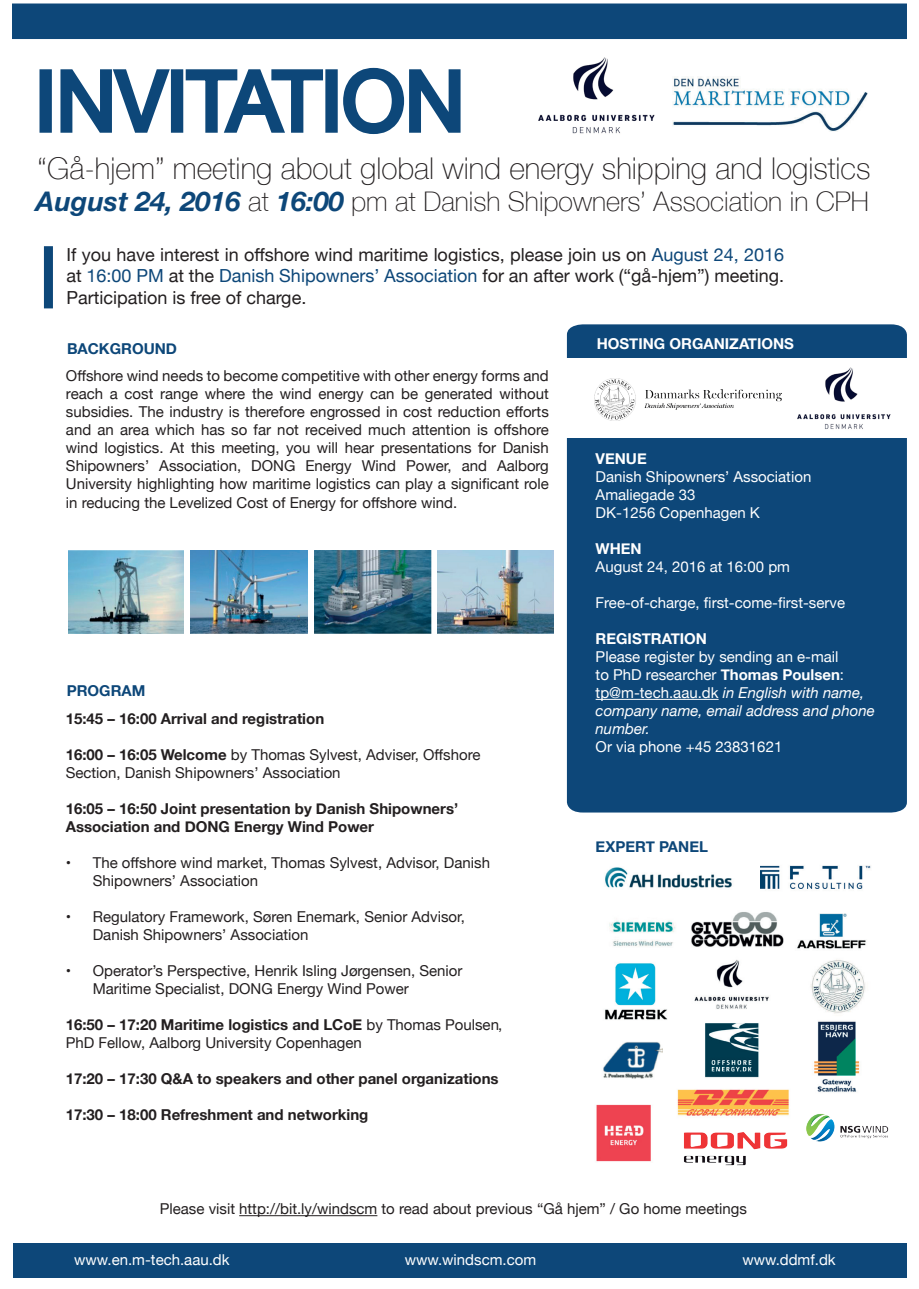
<style>
.page{position:relative;width:919px;height:1289px;background:#fff}
.page>*{position:absolute;margin:0;border:0;box-sizing:border-box;transform-origin:0 0}
.t1{font:100 30px "Helvetica Neue";color:#231f20}
.t2{font:100 27px "Helvetica Neue";color:#231f20}
.t3{font:18px/21.6px "Helvetica Neue";color:#231f20;text-align:justify}
.t4{font:15px/18px "Helvetica Neue";color:#231f20}
.t5{font:15px/18px "Helvetica Neue";color:#fff}
.t6{font:700 15px/18px "Helvetica Neue";color:#231f20}
.t7{font:700 15px "Helvetica Neue";color:#fff}
.t8{font:700 15px "Helvetica Neue";color:#0d4779}
.s1{font-weight:700;font-style:italic;color:#0d4779}
.s2{color:#0d4779}
.s3{font-weight:700}
.s4{font-style:italic}
</style>
<div class="page">
<div style="left:12px;top:4px;width:894px;height:35px;background:#0d4779"></div>
<svg style="left:39px;top:67px;width:422px;height:67px"></svg>
<div style="left:44px;top:246px;width:9px;height:62px;background:#0d4779"></div>
<div style="left:567px;top:324px;width:339px;height:488px;background:#0d4779"></div>
<div style="left:13px;top:1242px;width:893px;height:35px;background:#0d4779"></div>
<div style="left:563px;top:358px;width:355px;height:79px;background:#fff"></div>
<img style="left:797px;top:367px;width:94px;height:62px">
<img style="left:538px;top:57px;width:117px;height:77px">
<hr style="left:239px;top:1215px;width:138px;height:1px;background:#231f20">
<img style="left:605px;top:867px;width:261px;height:82px">
<img style="left:594px;top:378px;width:187px;height:42px">
<img style="left:672px;top:76px;width:195px;height:56px">
<hr style="left:595px;top:699px;width:123px;height:1px;background:#fff">
<img style="left:677px;top:1089px;width:112px;height:27px">
<img style="left:68px;top:550px;width:116px;height:83px">
<img style="left:438px;top:551px;width:116px;height:82px">
<img style="left:190px;top:550px;width:117px;height:83px">
<img style="left:314px;top:550px;width:117px;height:83px">
<div style="left:747px;top:853px;width:145px;height:46px;background:#fff"></div>
<img style="left:760px;top:865px;width:111px;height:24px">
<img style="left:603px;top:1042px;width:59px;height:37px">
<img style="left:814px;top:1021px;width:46px;height:71px">
<img style="left:596px;top:1104px;width:55px;height:58px">
<img style="left:705px;top:1023px;width:54px;height:55px">
<img style="left:810px;top:959px;width:55px;height:55px">
<img style="left:694px;top:960px;width:75px;height:49px">
<img style="left:605px;top:963px;width:63px;height:57px">
<img style="left:684px;top:1132px;width:104px;height:34px">
<img style="left:806px;top:1114px;width:83px;height:28px">
<h1 class="t1" style="left:38px;top:146px;width:834px">“Gå-hjem” meeting about global wind energy shipping and logistics</h1>
<h2 class="t2" style="left:36px;top:181px;width:834px"><span class="s1">August 24, 2016</span> at <span class="s1">16:00</span> pm at Danish Shipowners’ Association in CPH</h2>
<p class="t3" style="left:66px;top:244px;width:719px">If you have interest in offshore wind maritime logistics, please join us on <span class="s2">August 24, 2016 </span>at <span class="s2">16:00 PM</span> at the <span class="s2">Danish Shipowners’ Association</span> for an after work (“gå-hjem”) meeting.<br>Participation is free of charge.</p>
<p class="t8" style="left:67px;top:337px;width:112px">BACKGROUND</p>
<p class="t4" style="left:66px;top:367px;width:484px;text-align:justify">Offshore wind needs to become competitive with other energy forms and reach a cost range where the wind energy can be generated without subsidies. The industry is therefore engrossed in cost reduction efforts and an area which has so far not received much attention is offshore wind logistics. At this meeting, you will hear presentations for Danish Shipowners’ Association, DONG Energy Wind Power, and Aalborg University highlighting how maritime logistics can play a significant role</p>
<p class="t4" style="left:66px;top:495px;width:393px">in reducing the Levelized Cost of Energy for offshore wind.</p>
<p class="t8" style="left:67px;top:678px;width:80px">PROGRAM</p>
<p class="t6" style="left:66px;top:709px;width:260px">15:45 – 16:00 Arrival and registration</p>
<p class="t4" style="left:66px;top:746px;width:416px"><span class="s3">16:00 – 16:05 Welcome</span> by Thomas Sylvest, Adviser, Offshore<br>Section, Danish Shipowners’ Association</p>
<p class="t6" style="left:66px;top:799px;width:394px">16:05 – 16:50 Joint presentation by Danish Shipowners’<br>Association and DONG Energy Wind Power</p>
<p class="t4" style="left:93px;top:854px;width:399px;text-indent:-27px">• The offshore wind market, Thomas Sylvest, Advisor, Danish<br>Shipowners’ Association</p>
<p class="t4" style="left:93px;top:908px;width:373px;text-indent:-27px">• Regulatory Framework, Søren Enemark, Senior Advisor,<br>Danish Shipowners’ Association</p>
<p class="t4" style="left:93px;top:962px;width:371px;text-indent:-27px">• Operator’s Perspective, Henrik Isling Jørgensen, Senior<br>Maritime Specialist, DONG Energy Wind Power</p>
<p class="t4" style="left:66px;top:1016px;width:438px"><span class="s3">16:50 – 17:20 Maritime logistics and LCoE</span> by Thomas Poulsen,<br>PhD Fellow, Aalborg University Copenhagen</p>
<p class="t6" style="left:66px;top:1069px;width:434px">17:20 – 17:30 Q&amp;A to speakers and other panel organizations</p>
<p class="t6" style="left:66px;top:1105px;width:304px">17:30 – 18:00 Refreshment and networking</p>
<p class="t7" style="left:596px;top:331px;width:199px">HOSTING ORGANIZATIONS</p>
<p class="t7" style="left:595px;top:446px;width:53px">VENUE</p>
<p class="t5" style="left:595px;top:468px;width:217px">Danish Shipowners’ Association<br>Amaliegade 33<br>DK-1256 Copenhagen K</p>
<p class="t7" style="left:595px;top:536px;width:48px">WHEN</p>
<p class="t5" style="left:595px;top:558px;width:196px">August 24, 2016 at 16:00 pm</p>
<p class="t5" style="left:595px;top:594px;width:251px">Free-of-charge, first-come-first-serve</p>
<p class="t7" style="left:595px;top:626px;width:113px">REGISTRATION</p>
<p class="t5" style="left:595px;top:648px;width:280px">Please register by sending an e-mail<br>to PhD researcher <span class="s3">Thomas Poulsen</span>: tp@m-tech.aau.dk <span class="s4">in English with name, company name, email address and phone number.</span></p>
<p class="t5" style="left:595px;top:738px;width:188px">Or via phone +45 23831621</p>
<p class="t8" style="left:595px;top:834px;width:114px">EXPERT PANEL</p>
<p class="t4" style="left:160px;top:1200px;width:588px">Please visit http://bit.ly/windscm to read about previous “Gå hjem” / Go home meetings</p>
<p class="t5" style="left:74px;top:1251px;width:157px">www.en.m-tech.aau.dk</p>
<p class="t5" style="left:405px;top:1251px;width:133px">www.windscm.com</p>
<p class="t5" style="left:742px;top:1251px;width:95px">www.ddmf.dk</p>
</div>
